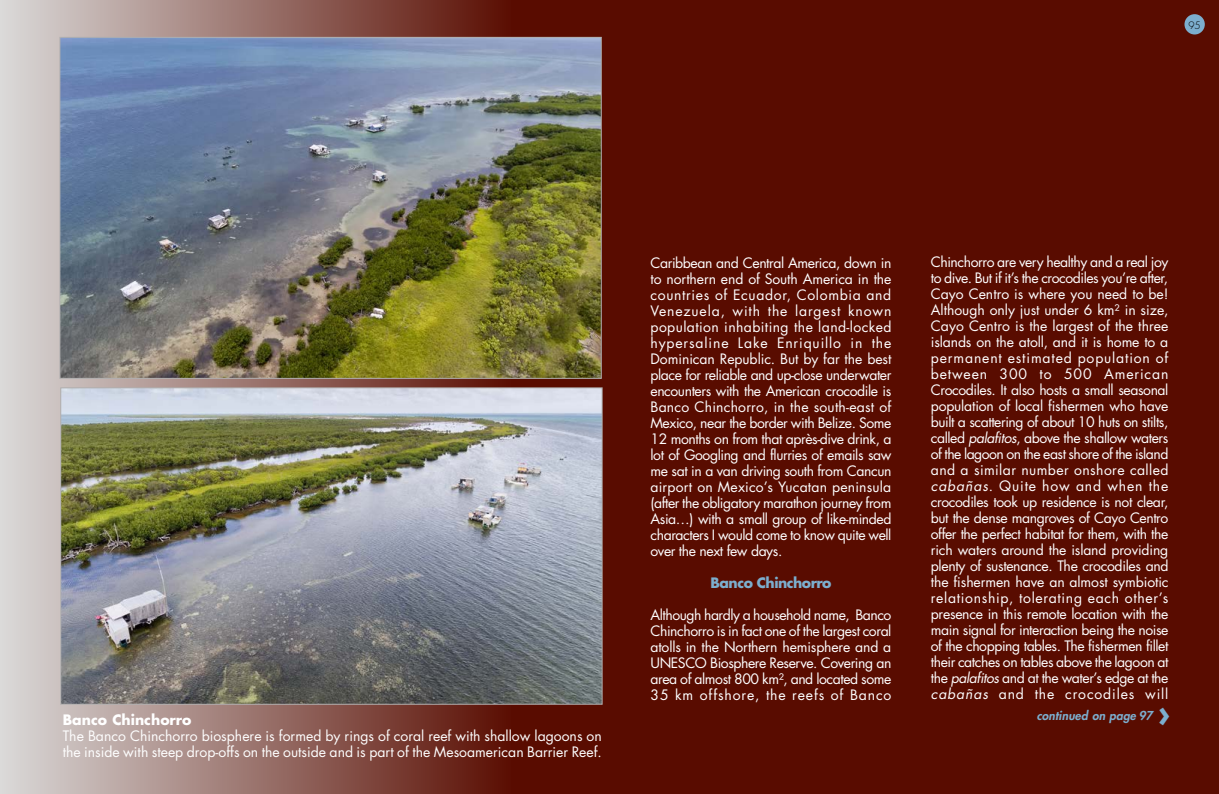
<style>
.page{position:relative;width:1219px;height:794px;background:#590c00}
.page>*{position:absolute;margin:0;border:0;box-sizing:border-box;transform-origin:0 0}
.t1{font:700 36px "Futura";color:#7caece}
.t2{font:14px/16px "Futura";letter-spacing:-.03em;color:#fff;text-align:justify}
.t3{font:14px/16px "Futura";color:#fefefe}
.t4{font:700 14px "Futura";color:#fff}
.t5{font:700 14px "Futura";letter-spacing:-.035em;color:#7caece}
.t6{font:italic 800 12px "Futura";letter-spacing:.01em;color:#7caece}
.t7{font:300 10px "Futura";color:#000}
.s1{font-style:italic}
</style>
<div class="page">
<svg style="left:0;top:0;width:510px;height:794px"></svg>
<div style="left:1184px;top:14px;width:21px;height:20px;background:#7caece;border-radius:50%"></div>
<img style="left:61px;top:39px;width:539px;height:338px">
<img style="left:62px;top:389px;width:539px;height:313px">
<p class="t7" style="left:1188px;top:21px;width:14px">95</p>
<p class="t4" style="left:63px;top:713px;width:130px">Banco Chinchorro</p>
<p class="t3" style="left:63px;top:729px;width:541px">The Banco Chinchorro biosphere is formed by rings of coral reef with shallow lagoons on the inside with steep drop-offs on the outside and is part of the Mesoamerican Barrier Reef.</p>
<p class="t2" style="left:650px;top:256px;width:243px">Caribbean and Central America, down in to northern end of South America in the countries of Ecuador, Colombia and Venezuela, with the largest known population inhabiting the land-locked hypersaline Lake Enriquillo in the Dominican Republic. But by far the best place for reliable and up-close underwater encounters with the American crocodile is Banco Chinchorro, in the south-east of Mexico, near the border with Belize. Some 12 months on from that après-dive drink, a lot of Googling and flurries of emails saw me sat in a van driving south from Cancun airport on Mexico’s Yucatan peninsula (after the obligatory marathon journey from Asia…) with a small group of like-minded characters I would come to know quite well over the next few days.</p>
<p class="t5" style="left:711px;top:576px;width:122px">Banco Chinchorro</p>
<p class="t2" style="left:650px;top:608px;width:242px">Although hardly a household name, Banco Chinchorro is in fact one of the largest coral atolls in the Northern hemisphere and a UNESCO Biosphere Reserve. Covering an area of almost 800 km², and located some 35 km offshore, the reefs of Banco</p>
<p class="t2" style="left:931px;top:255px;width:239px">Chinchorro are very healthy and a real joy to dive. But if it’s the crocodiles you’re after, Cayo Centro is where you need to be!<br>Although only just under 6 km² in size, Cayo Centro is the largest of the three islands on the atoll, and it is home to a permanent estimated population of between 300 to 500 American Crocodiles. It also hosts a small seasonal population of local fishermen who have built a scattering of about 10 huts on stilts, called <span class="s1">palafitos</span>, above the shallow waters of the lagoon on the east shore of the island and a similar number onshore called <span class="s1">cabañas</span>. Quite how and when the crocodiles took up residence is not clear, but the dense mangroves of Cayo Centro offer the perfect habitat for them, with the rich waters around the island providing plenty of sustenance. The crocodiles and the fishermen have an almost symbiotic relationship, tolerating each other’s presence in this remote location with the main signal for interaction being the noise of the chopping tables. The fishermen fillet their catches on tables above the lagoon at the <span class="s1">palafitos</span> and at the water’s edge at the <span class="s1">cabañas</span> and the crocodiles will</p>
<p class="t6" style="left:1037px;top:709px;width:118px">continued on page 97</p>
<h1 class="t1" style="left:1157px;top:698px;width:14px">›</h1>
</div>
